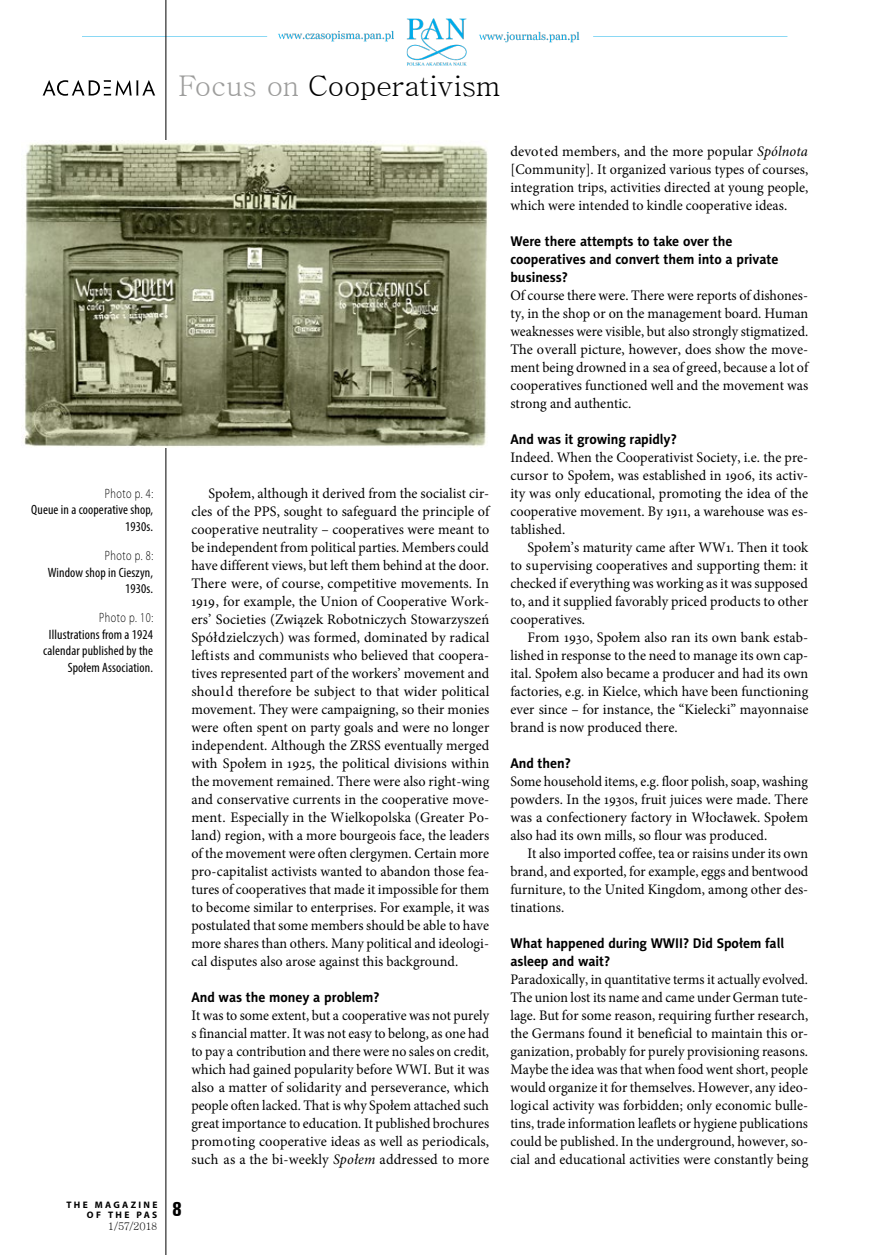
<style>
.page{position:relative;width:872px;height:1255px;background:#fff}
.page>*{position:absolute;margin:0;border:0;box-sizing:border-box;transform-origin:0 0}
.t1{font:28.5px "Batang";letter-spacing:-.015em;color:#000}
.t2{font:700 condensed 21px "Unitus TEE";color:#000}
.t3{font:14.55px/18px "Minion Pro";letter-spacing:.005em;color:#000;text-align:justify}
.t4{font:14.55px/18px "Minion Pro";letter-spacing:.005em;color:#000;text-align:justify;scale:.95 1}
.t5{font:14.55px/18px "Minion Pro";letter-spacing:.005em;color:#000;text-align:justify;scale:.96 1}
.t6{font:700 14.1px/18px "Naomi Sans EFN";letter-spacing:-.005em;color:#000}
.t7{font:condensed 13.5px/16.5px "Myriad Pro";letter-spacing:.01em;color:#000;text-align:right}
.t8{font:300 13.5px "Myriad Pro";letter-spacing:.05em;color:#000;scale:.76 1}
.t9{font:10.5px "Batang";letter-spacing:-.04em;color:#000}
.t10{font:700 9.45px/10.5px "Myriad Pro";letter-spacing:.245em;color:#000;text-align:right}
.s1{color:#9d9d9c}
.s2{font-style:italic}
</style>
<div class="page">
<img style="left:82px;top:15px;width:706px;height:54px">
<hr style="left:166px;top:0;width:1px;height:1254px;background:#000">
<img style="left:24px;top:140px;width:464px;height:308px">
<svg style="left:43px;top:80px;width:112px;height:16px"></svg>
<h1 class="t1" style="left:179px;top:71px;width:323px"><span class="s1">Focus on</span> Cooperativism</h1>
<p class="t8" style="left:105px;top:485px;width:65px">Photo p. 4:</p>
<p class="t7" style="left:31px;top:501px;width:123px">Queue in a cooperative shop,<br>1930s.</p>
<p class="t8" style="left:105px;top:547px;width:65px">Photo p. 8:</p>
<p class="t7" style="left:48px;top:563px;width:107px">Window shop in Cieszyn,<br>1930s.</p>
<p class="t8" style="left:99px;top:609px;width:72px">Photo p. 10:</p>
<p class="t7" style="left:43px;top:626px;width:111px">Illustrations from a 1924 calendar published by the<br>Społem Association.</p>
<p class="t10" style="left:67px;top:1198px;width:92px">THE MAGAZINE<br>OF THE PAS</p>
<p class="t9" style="left:108px;top:1221px;width:51px">1/57/2018</p>
<p class="t3" style="left:191px;top:484px;width:299px;text-indent:17px">Społem, although it derived from the socialist cir&shy;cles of the PPS, sought to safeguard the principle of cooperative neutrality – cooperatives were meant to be independent from political parties. Members could have different views, but left them behind at the door.<br>There were, of course, competitive movements. In 1919, for example, the Union of Cooperative Work&shy;ers’ Societies (Związek Robotniczych Stowarzyszeń Spółdzielczych) was formed, dominated by radical leftists and communists who believed that coopera&shy;tives represented part of the workers’ movement and should therefore be subject to that wider political movement. They were campaigning, so their monies were often spent on party goals and were no longer independent. Although the ZRSS eventually merged with Społem in 1925, the political divisions within the movement remained. There were also right-wing and conservative currents in the cooperative move&shy;ment. Especially in the Wielkopolska (Greater Po&shy;land) region, with a more bourgeois face, the leaders of the movement were often clergymen. Certain more pro-capitalist activists wanted to abandon those fea&shy;tures of cooperatives that made it impossible for them to become similar to enterprises. For example, it was postulated that some members should be able to have more shares than others. Many political and ideologi&shy;cal disputes also arose against this background.</p>
<p class="t6" style="left:191px;top:988px;width:190px">And was the money a problem?</p>
<p class="t4" style="left:191px;top:1006px;width:315px">It was to some extent, but a cooperative was not purely s financial matter. It was not easy to belong, as one had to pay a contribution and there were no sales on credit, which had gained popularity before WWI. But it was also a matter of solidarity and perseverance, which people often lacked. That is why Społem attached such great importance to education. It published brochures promoting cooperative ideas as well as periodicals, such as a the bi-weekly <span class="s2">Społem</span> addressed to more</p>
<h2 class="t2" style="left:172px;top:1196px;width:11px">8</h2>
<p class="t3" style="left:510px;top:142px;width:299px">devoted members, and the more popular <span class="s2">Spólnota </span>[Community]. It organized various types of courses, integration trips, activities directed at young people, which were intended to kindle cooperative ideas.</p>
<p class="t6" style="left:510px;top:232px;width:269px">Were there attempts to take over the cooperatives and convert them into a private business?</p>
<p class="t5" style="left:510px;top:286px;width:312px">Of course there were. There were reports of dishones&shy;ty, in the shop or on the management board. Human weaknesses were visible, but also strongly stigmatized.<br>The overall picture, however, does show the move&shy;ment being drowned in a sea of greed, because a lot of cooperatives functioned well and the movement was strong and authentic.</p>
<p class="t6" style="left:510px;top:430px;width:168px">And was it growing rapidly?</p>
<p class="t3" style="left:510px;top:448px;width:299px">Indeed. When the Cooperativist Society, i.e. the pre&shy;cursor to Społem, was established in 1906, its activ&shy;ity was only educational, promoting the idea of the cooperative movement. By 1911, a warehouse was es&shy;tablished.</p>
<p class="t3" style="left:510px;top:538px;width:299px;text-indent:17px">Społem’s maturity came after WW1. Then it took to supervising cooperatives and supporting them: it checked if everything was working as it was supposed to, and it supplied favorably priced products to other cooperatives.</p>
<p class="t3" style="left:510px;top:628px;width:299px;text-indent:17px">From 1930, Społem also ran its own bank estab&shy;lished in response to the need to manage its own cap&shy;ital. Społem also became a producer and had its own factories, e.g. in Kielce, which have been functioning ever since – for instance, the “Kielecki” mayonnaise brand is now produced there.</p>
<p class="t6" style="left:510px;top:754px;width:62px">And then?</p>
<p class="t5" style="left:510px;top:772px;width:312px">Some household items, e.g. floor polish, soap, washing powders. In the 1930s, fruit juices were made. There was a confectionery factory in Włocławek. Społem also had its own mills, so flour was produced.</p>
<p class="t5" style="left:510px;top:844px;width:312px;text-indent:17px">It also imported coffee, tea or raisins under its own brand, and exported, for example, eggs and bentwood furniture, to the United Kingdom, among other des&shy;tinations.</p>
<p class="t6" style="left:510px;top:934px;width:275px">What happened during WWII? Did Społem fall asleep and wait?</p>
<p class="t4" style="left:510px;top:970px;width:315px">Paradoxically, in quantitative terms it actually evolved.<br>The union lost its name and came under German tute&shy;lage. But for some reason, requiring further research, the Germans found it beneficial to maintain this or&shy;ganization, probably for purely provisioning reasons.<br>Maybe the idea was that when food went short, people would organize it for themselves. However, any ideo&shy;logical activity was forbidden; only economic bulle&shy;tins, trade information leaflets or hygiene publications could be published. In the underground, however, so&shy;cial and educational activities were constantly being</p>
</div>
